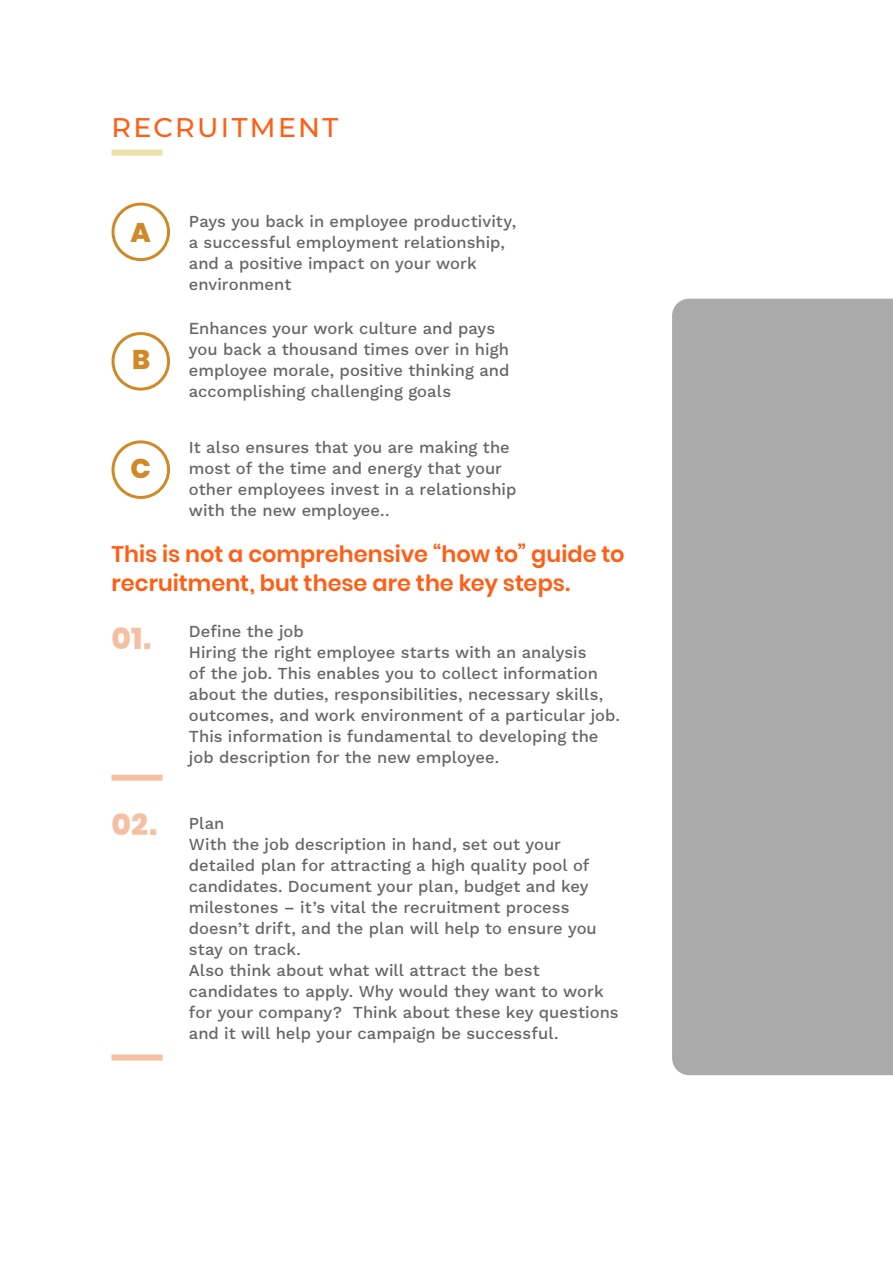
<style>
.page{position:relative;width:893px;height:1263px;background:#fff}
.page>*{position:absolute;margin:0;border:0;box-sizing:border-box;transform-origin:0 0}
.t1{font:800 30px "Poppins";color:#f5bfa1}
.t2{font:500 27px "Montserrat";letter-spacing:.085em;color:#ff5e15}
.t3{font:800 27px "Poppins";color:#d08926}
.t4{font:600 22.5px/28.5px "Poppins";color:#ff5e15}
.t5{font:16.5px/21px "Work Sans";color:#666}
</style>
<div class="page">
<div style="left:672px;top:299px;width:221px;height:776px;background:#aaa"></div>
<div style="left:111px;top:150px;width:52px;height:6px;background:#ede1aa"></div>
<div style="left:111px;top:440px;width:59px;height:59px;border:3px solid #d08926;border-radius:50%"></div>
<div style="left:111px;top:332px;width:59px;height:59px;border:3px solid #d08926;border-radius:50%"></div>
<div style="left:111px;top:203px;width:59px;height:58px;border:3px solid #d08926;border-radius:50%"></div>
<div style="left:111px;top:775px;width:52px;height:6px;background:#f5bfa1"></div>
<div style="left:111px;top:1054px;width:52px;height:6px;background:#f5bfa1"></div>
<h2 class="t2" style="left:111px;top:108px;width:228px">RECRUITMENT</h2>
<h2 class="t3" style="left:131px;top:217px;width:22px">A</h2>
<h2 class="t3" style="left:132px;top:344px;width:20px">B</h2>
<h2 class="t3" style="left:131px;top:453px;width:22px">C</h2>
<p class="t5" style="left:189px;top:210px;width:329px">Pays you back in employee productivity, a successful employment relationship, and a positive impact on your work environment</p>
<p class="t5" style="left:189px;top:317px;width:322px">Enhances your work culture and pays you back a thousand times over in high employee morale, positive thinking and accomplishing challenging goals</p>
<p class="t5" style="left:189px;top:436px;width:329px">It also ensures that you are making the most of the time and energy that your other employees invest in a relationship with the new employee..</p>
<h3 class="t4" style="left:111px;top:540px;width:515px">This is not a comprehensive “how to” guide to recruitment, but these are the key steps.</h3>
<h1 class="t1" style="left:111px;top:621px;width:41px">01.</h1>
<h1 class="t1" style="left:111px;top:807px;width:47px">02.</h1>
<p class="t5" style="left:189px;top:620px;width:433px">Define the job<br>Hiring the right employee starts with an analysis<br>of the job. This enables you to collect information about the duties, responsibilities, necessary skills, outcomes, and work environment of a particular job.<br>This information is fundamental to developing the job description for the new employee.</p>
<p class="t5" style="left:189px;top:812px;width:431px">Plan<br>With the job description in hand, set out your detailed plan for attracting a high quality pool of candidates. Document your plan, budget and key milestones – it’s vital the recruitment process doesn’t drift, and the plan will help to ensure you stay on track.<br>Also think about what will attract the best candidates to apply. Why would they want to work for your company? Think about these key questions and it will help your campaign be successful.</p>
</div>
